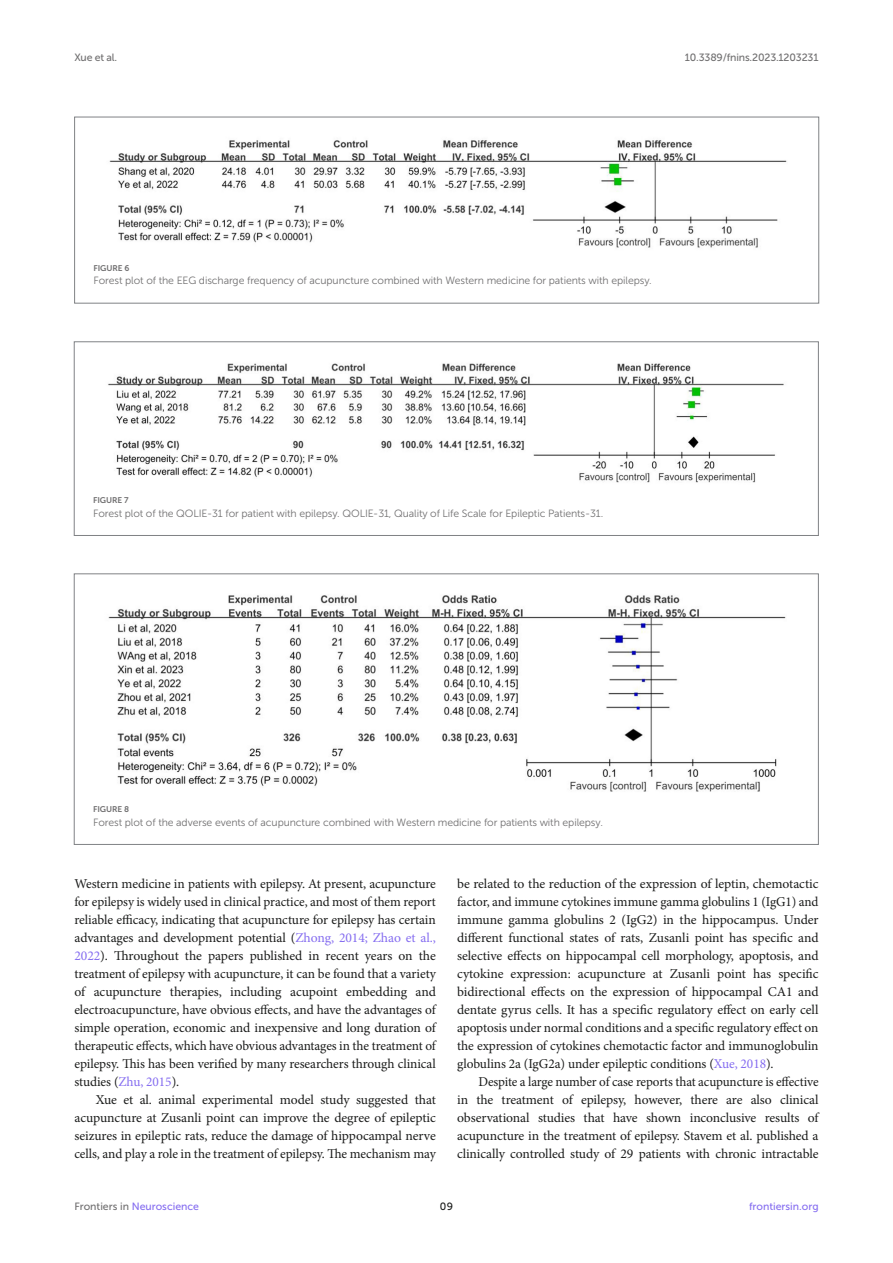
<style>
.page{position:relative;width:893px;height:1263px;background:#fff}
.page>*{position:absolute;margin:0;border:0;box-sizing:border-box;transform-origin:0 0}
.TEXT{font:13.5px/18px "Minion Pro";letter-spacing:-.01em;color:#1b1c1b;text-align:justify}
.FIG_LEG{font:10.5px "Museo Sans 300";letter-spacing:-.01em;color:#706f70}
.t1{font:10.5px "Museo Sans 500";color:#856df0}
.t2{font:10.5px "Museo Sans 500";letter-spacing:-.015em;color:#706f70}
.t3{font:10.5px "Museo Sans 500";color:#1b1c1b}
.FIG_HD{font:8.25px "Museo Sans 700";letter-spacing:-.01em;color:#706f70}
.s1{color:#856df0}
.s2{color:#706f70}
</style>
<div class="page">
<img style="left:109px;top:140px;width:678px;height:108px">
<div style="left:74px;top:117px;width:745px;height:186px;border:1px solid #808285"></div>
<img style="left:108px;top:595px;width:678px;height:197px">
<div style="left:74px;top:574px;width:745px;height:271px;border:1px solid #808285"></div>
<img style="left:108px;top:363px;width:676px;height:120px">
<div style="left:74px;top:342px;width:745px;height:194px;border:1px solid #808285"></div>
<p class="t2" style="left:74px;top:51px;width:44px">Xue et al.</p>
<p class="t2" style="left:685px;top:51px;width:135px">10.3389/fnins.2023.1203231</p>
<p class="FIG_HD" style="left:94px;top:263px;width:37px">FIGURE 6</p>
<p class="FIG_LEG" style="left:94px;top:275px;width:560px">Forest plot of the EEG discharge frequency of acupuncture combined with Western medicine for patients with epilepsy.</p>
<p class="FIG_HD" style="left:93px;top:496px;width:37px">FIGURE 7</p>
<p class="FIG_LEG" style="left:93px;top:507px;width:512px">Forest plot of the QOLIE-31 for patient with epilepsy. QOLIE-31, Quality of Life Scale for Epileptic Patients-31.</p>
<p class="FIG_HD" style="left:93px;top:804px;width:37px">FIGURE 8</p>
<p class="FIG_LEG" style="left:93px;top:816px;width:511px">Forest plot of the adverse events of acupuncture combined with Western medicine for patients with epilepsy.</p>
<p class="TEXT" style="left:74px;top:875px;width:363px">Western medicine in patients with epilepsy. At present, acupuncture for epilepsy is widely used in clinical practice, and most of them report reliable efficacy, indicating that acupuncture for epilepsy has certain advantages and development potential (<span class="s1">Zhong, 2014; Zhao et al., 2022</span>). Throughout the papers published in recent years on the treatment of epilepsy with acupuncture, it can be found that a variety of acupuncture therapies, including acupoint embedding and electroacupuncture, have obvious effects, and have the advantages of simple operation, economic and inexpensive and long duration of therapeutic effects, which have obvious advantages in the treatment of epilepsy. This has been verified by many researchers through clinical studies (<span class="s1">Zhu, 2015</span>).</p>
<p class="TEXT" style="left:74px;top:1091px;width:363px;text-indent:21px">Xue et al. animal experimental model study suggested that acupuncture at Zusanli point can improve the degree of epileptic seizures in epileptic rats, reduce the damage of hippocampal nerve cells, and play a role in the treatment of epilepsy. The mechanism may</p>
<p class="TEXT" style="left:457px;top:875px;width:363px">be related to the reduction of the expression of leptin, chemotactic factor, and immune cytokines immune gamma globulins 1 (IgG1) and immune gamma globulins 2 (IgG2) in the hippocampus. Under different functional states of rats, Zusanli point has specific and selective effects on hippocampal cell morphology, apoptosis, and cytokine expression: acupuncture at Zusanli point has specific bidirectional effects on the expression of hippocampal CA1 and dentate gyrus cells. It has a specific regulatory effect on early cell apoptosis under normal conditions and a specific regulatory effect on the expression of cytokines chemotactic factor and immunoglobulin globulins 2a (IgG2a) under epileptic conditions (<span class="s1">Xue, 2018</span>).</p>
<p class="TEXT" style="left:457px;top:1073px;width:363px;text-indent:21px">Despite a large number of case reports that acupuncture is effective in the treatment of epilepsy, however, there are also clinical observational studies that have shown inconclusive results of acupuncture in the treatment of epilepsy. Stavem et al. published a clinically controlled study of 29 patients with chronic intractable</p>
<p class="t1" style="left:74px;top:1200px;width:126px"><span class="s2">Frontiers in</span> Neuroscience</p>
<p class="t3" style="left:440px;top:1200px;width:15px">09</p>
<p class="t1" style="left:749px;top:1200px;width:71px">frontiersin.org</p>
</div>
